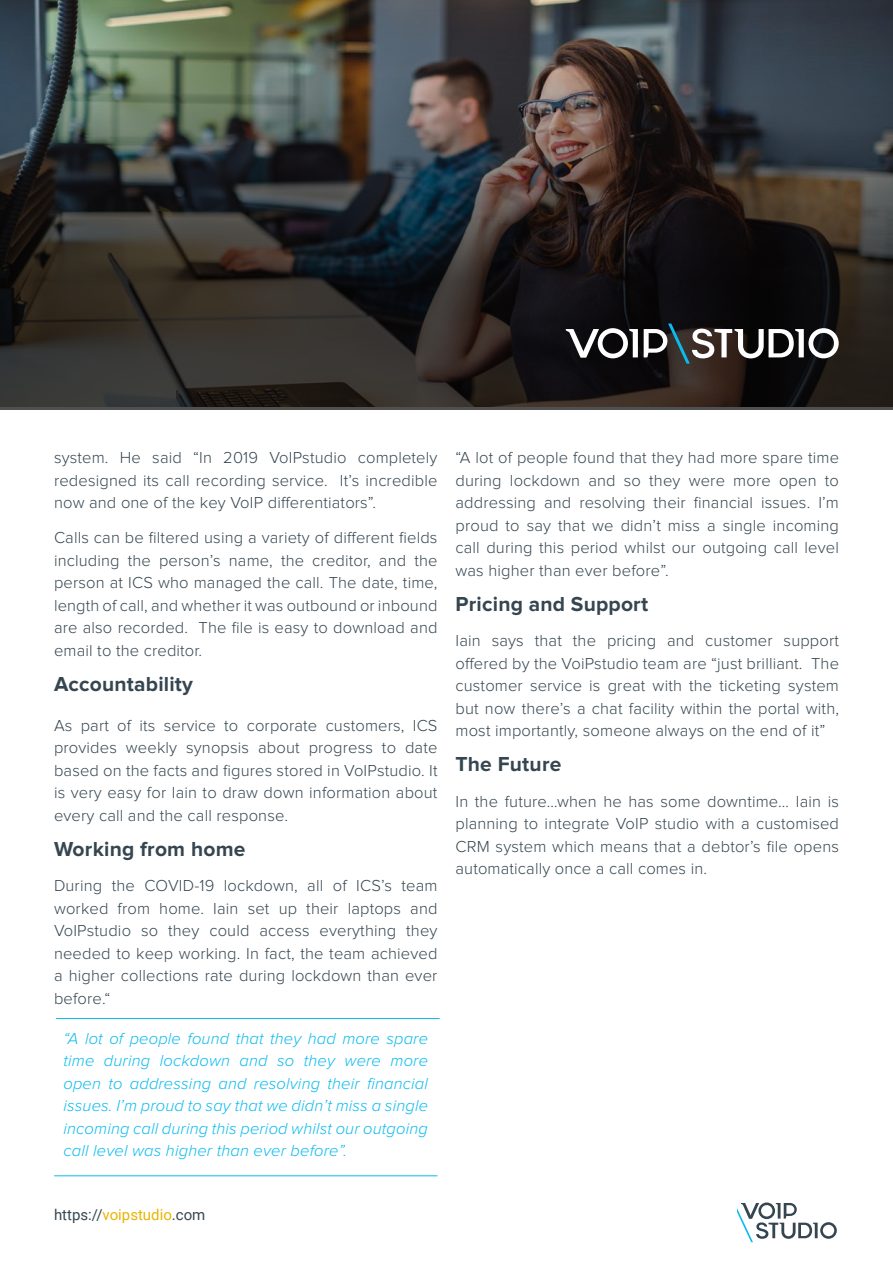
<style>
.page{position:relative;width:893px;height:1263px;background:#fff}
.page>*{position:absolute;margin:0;border:0;box-sizing:border-box;transform-origin:0 0}
.t1{font:700 21px "Proxima Nova";letter-spacing:.01em;color:#364651}
.t2{font:300 16.5px/22.5px "Proxima Nova";letter-spacing:.01em;color:#364651;text-align:justify}
.t3{font:italic 300 16.5px/22.5px "Proxima Nova";letter-spacing:.01em;color:#0bbbef;text-align:justify}
.t4{font:15px "Roboto";color:#364651}
.s1{color:#e9b400}
</style>
<div class="page">
<svg style="left:738px;top:1202px;width:99px;height:40px"></svg>
<img style="left:0;top:0;width:893px;height:410px">
<svg style="left:566px;top:328px;width:72px;height:30px"></svg>
<svg style="left:644px;top:324px;width:195px;height:40px"></svg>
<hr style="left:54px;top:1175px;width:384px;height:1px;background:#0bbbef">
<hr style="left:56px;top:1018px;width:384px;height:1px;background:#0bbbef">
<p class="t2" style="left:54px;top:447px;width:385px">system. He said “In 2019 VoIPstudio completely redesigned its call recording service. It’s incredible now and one of the key VoIP differentiators”.</p>
<p class="t2" style="left:54px;top:527px;width:385px">Calls can be filtered using a variety of different fields including the person’s name, the creditor, and the person at ICS who managed the call. The date, time, length of call, and whether it was outbound or inbound are also recorded. The file is easy to download and email to the creditor.</p>
<p class="t1" style="left:54px;top:674px;width:141px">Accountability</p>
<p class="t2" style="left:54px;top:715px;width:385px">As part of its service to corporate customers, ICS provides weekly synopsis about progress to date based on the facts and figures stored in VoIPstudio. It is very easy for Iain to draw down information about every call and the call response.</p>
<p class="t1" style="left:54px;top:839px;width:193px">Working from home</p>
<p class="t2" style="left:54px;top:875px;width:385px">During the COVID-19 lockdown, all of ICS’s team worked from home. Iain set up their laptops and VoIPstudio so they could access everything they needed to keep working. In fact, the team achieved a higher collections rate during lockdown than ever before.“</p>
<p class="t3" style="left:63px;top:1028px;width:366px">“A lot of people found that they had more spare time during lockdown and so they were more open to addressing and resolving their financial issues. I’m proud to say that we didn’t miss a single incoming call during this period whilst our outgoing call level was higher than ever before”.</p>
<p class="t2" style="left:455px;top:447px;width:385px">“A lot of people found that they had more spare time during lockdown and so they were more open to addressing and resolving their financial issues. I’m proud to say that we didn’t miss a single incoming call during this period whilst our outgoing call level was higher than ever before”.</p>
<p class="t1" style="left:455px;top:594px;width:194px">Pricing and Support</p>
<p class="t2" style="left:455px;top:630px;width:385px">Iain says that the pricing and customer support offered by the VoiPstudio team are “just brilliant. The customer service is great with the ticketing system but now there’s a chat facility within the portal with, most importantly, someone always on the end of it”</p>
<p class="t1" style="left:455px;top:755px;width:107px">The Future</p>
<p class="t2" style="left:455px;top:791px;width:385px">In the future…when he has some downtime… Iain is planning to integrate VoIP studio with a customised CRM system which means that a debtor’s file opens automatically once a call comes in.</p>
<p class="t4" style="left:54px;top:1204px;width:153px">https://<span class="s1">voipstudio</span>.com</p>
</div>
